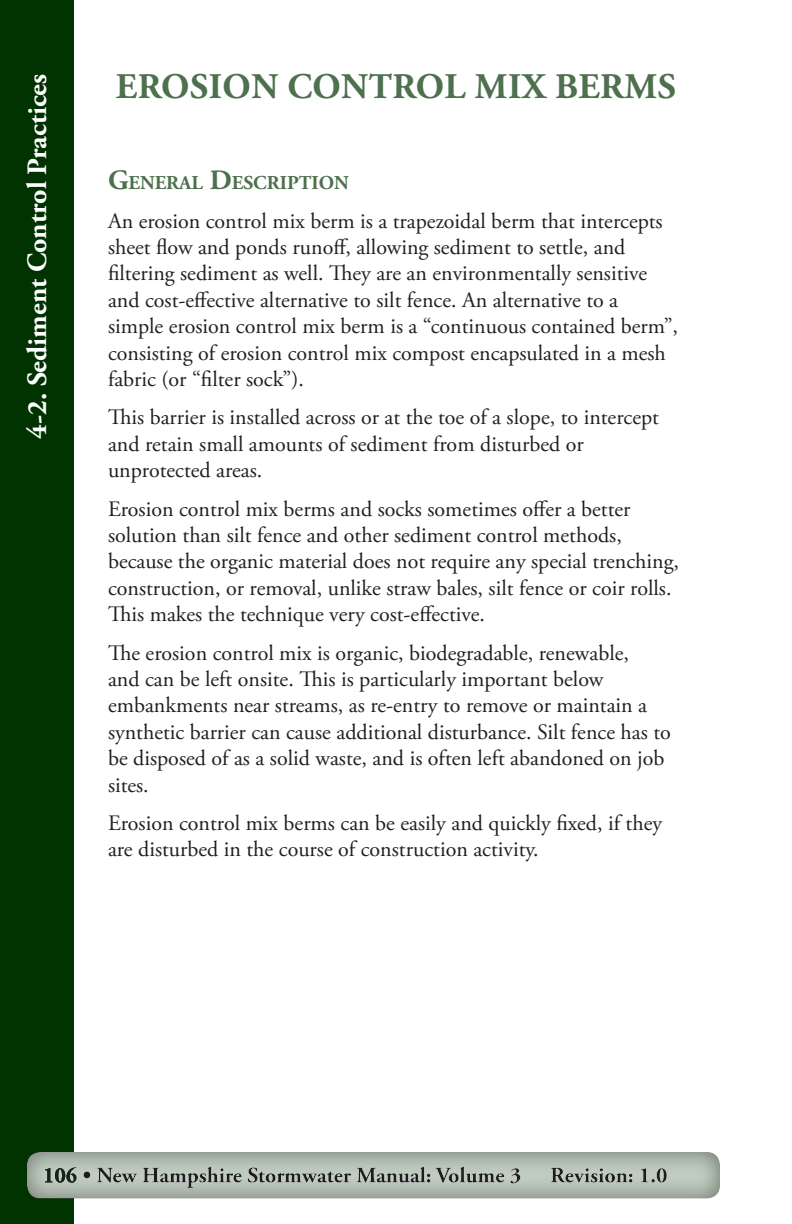
<style>
.page{position:relative;width:792px;height:1224px;background:#fff}
.page>*{position:absolute;margin:0;border:0;box-sizing:border-box;transform-origin:0 0}
.Heading_3{font:700 36px "Adobe Garamond Pro";letter-spacing:.015em;color:#4d704d}
.t1{font:700 28px "Adobe Garamond Pro";color:#fff}
.Body_Text{font:22px/26.4px "Adobe Garamond Pro";color:#231f20}
.Body_Text-2{font:700 19.6px "Adobe Garamond Pro";color:#4d704d}
.s1{font-size:28px}
</style>
<div class="page">
<div style="left:1px;top:1px;width:72px;height:1222px;background:#030"></div>
<div style="left:0;top:0;width:74px;height:1224px;border:2px solid #030"></div>
<div style="left:26px;top:1148px;width:696px;height:52px;background:#231f20;opacity:.56"></div>
<p class="t1" style="left:21px;top:439px;width:366px;rotate:-90deg">4-2. SEDIMENT CONTROL PRACTICES</p>
<p class="Heading_3" style="left:116px;top:66px;width:47px">EROSION</p>
<p class="Heading_3" style="left:288px;top:66px;width:52px">CONTROL</p>
<p class="Heading_3" style="left:475px;top:66px;width:129px">MIX BERMS</p>
<p class="Body_Text-2" style="left:108px;top:172px;width:242px"><span class="s1">G</span>ENERAL <span class="s1">D</span>ESCRIPTION</p>
<p class="Body_Text" style="left:108px;top:208px;width:572px">An erosion control mix berm is a trapezoidal berm that intercepts sheet flow and ponds runoff, allowing sediment to settle, and filtering sediment as well. They are an environmentally sensitive and cost-effective alternative to silt fence. An alternative to a simple erosion control mix berm is a “continuous contained berm”, consisting of erosion control mix compost encapsulated in a mesh fabric (or “filter sock”).</p>
<p class="Body_Text" style="left:108px;top:405px;width:552px">This barrier is installed across or at the toe of a slope, to intercept and retain small amounts of sediment from disturbed or unprotected areas.</p>
<p class="Body_Text" style="left:108px;top:496px;width:573px">Erosion control mix berms and socks sometimes offer a better solution than silt fence and other sediment control methods, because the organic material does not require any special trenching, construction, or removal, unlike straw bales, silt fence or coir rolls.<br>This makes the technique very cost-effective.</p>
<p class="Body_Text" style="left:108px;top:640px;width:564px">The erosion control mix is organic, biodegradable, renewable,<br>and can be left onsite. This is particularly important below embankments near streams, as re-entry to remove or maintain a synthetic barrier can cause additional disturbance. Silt fence has to be disposed of as a solid waste, and is often left abandoned on job sites.</p>
<p class="Body_Text" style="left:108px;top:811px;width:556px">Erosion control mix berms can be easily and quickly fixed, if they are disturbed in the course of construction activity.</p>
</div>
